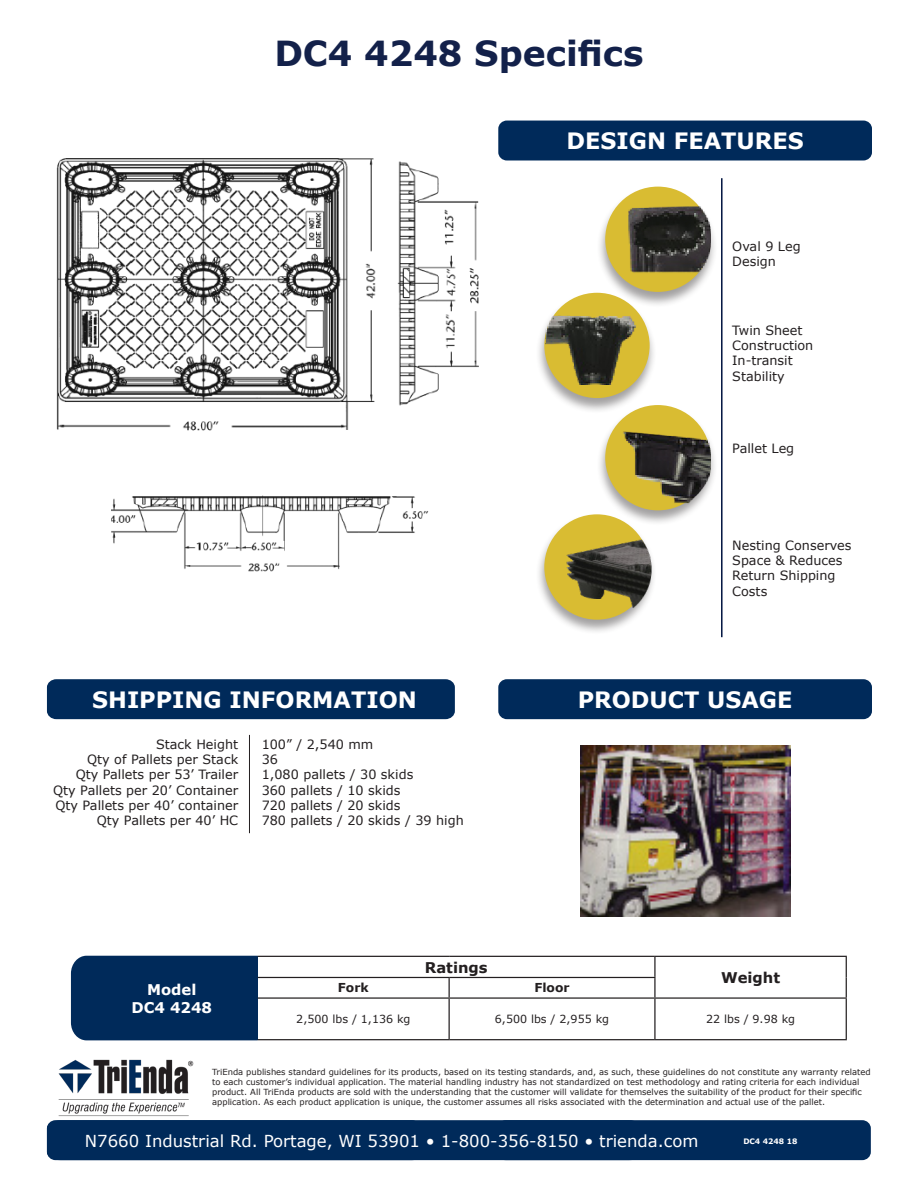
<style>
.page{position:relative;width:918px;height:1188px;background:#fff}
.page>*{position:absolute;margin:0;border:0;box-sizing:border-box;transform-origin:0 0}
.t1{font:700 34.5px "Verdana";color:#13214a}
.t2{font:700 22.5px "Verdana";color:#fff}
.t3{font:16.5px "Verdana";color:#fff}
.t4{font:700 14.7px "Verdana";color:#231f20}
.t5{font:700 14.7px "Verdana";color:#fff}
.t6{font:12.75px/15.3px "Verdana";color:#231f20}
.t7{font:700 12.3px "Verdana";color:#231f20}
.t8{font:11.1px "Verdana";color:#231f20}
.t9{font:8.4px/10.1px "Verdana";color:#231f20}
.t10{font:700 7.5px "Verdana";color:#fff}
</style>
<div class="page">
<img style="left:56px;top:158px;width:423px;height:273px">
<img style="left:111px;top:495px;width:318px;height:77px">
<div style="left:535px;top:514px;width:122px;height:121px;background:#231f20;opacity:.42"></div>
<img style="left:535px;top:514px;width:120px;height:115px">
<div style="left:498px;top:679px;width:374px;height:40px;background:#002a5a;border-radius:8px"></div>
<div style="left:498px;top:121px;width:374px;height:39px;background:#002a5a;border-radius:8px"></div>
<hr style="left:721px;top:178px;width:2px;height:459px;background:#001440">
<img style="left:580px;top:745px;width:210px;height:171px">
<div style="left:596px;top:404px;width:122px;height:122px;background:#231f20;opacity:.42"></div>
<div style="left:605px;top:405px;width:106px;height:105px;background:#d9bc32;border-radius:50%"></div>
<div style="left:596px;top:186px;width:122px;height:121px;background:#231f20;opacity:.42"></div>
<div style="left:605px;top:187px;width:106px;height:105px;background:#d9bc32;border-radius:50%"></div>
<div style="left:535px;top:292px;width:122px;height:122px;background:#231f20;opacity:.42"></div>
<div style="left:544px;top:293px;width:106px;height:105px;background:#d9bc32;border-radius:50%"></div>
<img style="left:612px;top:201px;width:99px;height:78px">
<img style="left:612px;top:416px;width:99px;height:98px">
<img style="left:535px;top:306px;width:115px;height:78px">
<div style="left:47px;top:679px;width:408px;height:40px;background:#002a5a"></div>
<hr style="left:249px;top:735px;width:1px;height:98px;background:#231f20">
<svg style="left:71px;top:956px;width:15px;height:84px"></svg>
<div style="left:86px;top:956px;width:172px;height:84px;background:#002a5a"></div>
<hr style="left:258px;top:956px;width:191px;height:1px;background:#231f20">
<hr style="left:449px;top:956px;width:206px;height:1px;background:#231f20">
<hr style="left:655px;top:956px;width:192px;height:1px;background:#231f20">
<hr style="left:654px;top:957px;width:2px;height:20px;background:#231f20">
<hr style="left:258px;top:977px;width:191px;height:1px;background:#231f20">
<hr style="left:449px;top:977px;width:207px;height:1px;background:#231f20">
<svg style="left:449px;top:978px;width:1px;height:19px"></svg>
<svg style="left:654px;top:978px;width:2px;height:19px"></svg>
<svg style="left:846px;top:957px;width:1px;height:40px"></svg>
<hr style="left:258px;top:997px;width:191px;height:2px;background:#231f20">
<hr style="left:449px;top:997px;width:206px;height:2px;background:#231f20">
<hr style="left:449px;top:999px;width:1px;height:40px;background:#231f20">
<hr style="left:655px;top:997px;width:192px;height:2px;background:#231f20">
<hr style="left:654px;top:999px;width:2px;height:40px;background:#231f20">
<hr style="left:846px;top:999px;width:1px;height:40px;background:#231f20">
<hr style="left:258px;top:1039px;width:191px;height:1px;background:#231f20">
<hr style="left:449px;top:1039px;width:206px;height:1px;background:#231f20">
<hr style="left:655px;top:1039px;width:192px;height:1px;background:#231f20">
<div style="left:497px;top:1120px;width:374px;height:40px;background:#002a5a;border-radius:8px"></div>
<div style="left:47px;top:1120px;width:596px;height:40px;background:#002a5a"></div>
<img style="left:58px;top:1059px;width:136px;height:58px">
<p class="t1" style="left:274px;top:29px;width:371px">DC4 4248 Specifics</p>
<p class="t2" style="left:566px;top:125px;width:239px">DESIGN FEATURES</p>
<p class="t6" style="left:732px;top:238px;width:70px">Oval 9 Leg<br>Design</p>
<p class="t6" style="left:732px;top:322px;width:72px">Twin Sheet</p>
<p class="t6" style="left:732px;top:337px;width:83px">Construction</p>
<p class="t6" style="left:732px;top:353px;width:62px">In-transit</p>
<p class="t6" style="left:732px;top:368px;width:54px">Stability</p>
<p class="t6" style="left:732px;top:441px;width:63px">Pallet Leg</p>
<p class="t2" style="left:92px;top:684px;width:326px">SHIPPING INFORMATION</p>
<p class="t6" style="left:156px;top:736px;width:84px">Stack Height</p>
<p class="t6" style="left:87px;top:751px;width:153px">Qty of Pallets per Stack</p>
<p class="t6" style="left:76px;top:767px;width:164px">Qty Pallets per 53’ Trailer</p>
<p class="t6" style="left:53px;top:782px;width:187px">Qty Pallets per 20’ Container</p>
<p class="t6" style="left:55px;top:798px;width:184px">Qty Pallets per 40’ container</p>
<p class="t6" style="left:97px;top:813px;width:143px">Qty Pallets per 40’ HC</p>
<p class="t6" style="left:262px;top:736px;width:113px">100” / 2,540 mm</p>
<p class="t6" style="left:262px;top:751px;width:18px">36</p>
<p class="t6" style="left:262px;top:767px;width:153px">1,080 pallets / 30 skids</p>
<p class="t6" style="left:262px;top:782px;width:140px">360 pallets / 10 skids</p>
<p class="t6" style="left:262px;top:798px;width:140px">720 pallets / 20 skids</p>
<p class="t6" style="left:262px;top:813px;width:204px">780 pallets / 20 skids / 39 high</p>
<p class="t6" style="left:732px;top:537px;width:121px">Nesting Conserves<br>Space &amp; Reduces<br>Return Shipping<br>Costs</p>
<p class="t2" style="left:578px;top:684px;width:216px">PRODUCT USAGE</p>
<p class="t5" style="left:147px;top:979px;width:51px">Model</p>
<p class="t5" style="left:132px;top:997px;width:82px">DC4 4248</p>
<p class="t4" style="left:425px;top:957px;width:64px">Ratings</p>
<p class="t4" style="left:721px;top:967px;width:61px">Weight</p>
<p class="t7" style="left:338px;top:979px;width:32px">Fork</p>
<p class="t7" style="left:534px;top:979px;width:37px">Floor</p>
<p class="t8" style="left:296px;top:1011px;width:116px">2,500 lbs / 1,136 kg</p>
<p class="t8" style="left:495px;top:1011px;width:116px">6,500 lbs / 2,955 kg</p>
<p class="t8" style="left:706px;top:1011px;width:91px">22 lbs / 9.98 kg</p>
<p class="t9" style="left:212px;top:1067px;width:660px">TriEnda publishes standard guidelines for its products, based on its testing standards, and, as such, these guidelines do not constitute any warranty related to each customer’s individual application. The material handling industry has not standardized on test methodology and rating criteria for each individual product. All TriEnda products are sold with the understanding that the customer will validate for themselves the suitability of the product for their specific application. As each product application is unique, the customer assumes all risks associated with the determination and actual use of the pallet.</p>
<p class="t3" style="left:85px;top:1129px;width:615px">N7660 Industrial Rd. Portage, WI 53901 • 1-800-356-8150 • trienda.com</p>
<p class="t10" style="left:743px;top:1136px;width:56px">DC4 4248 18</p>
</div>
